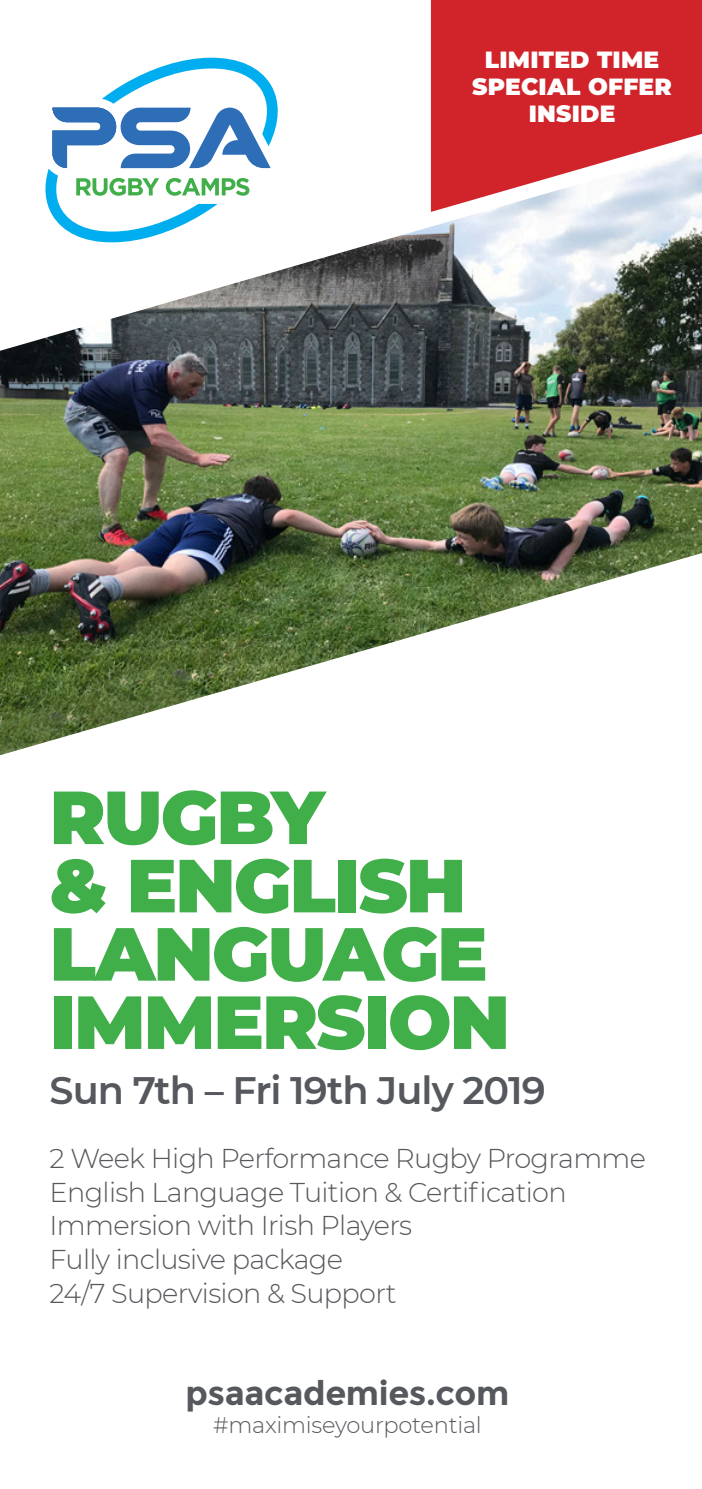
<style>
.page{position:relative;width:702px;height:1489px;background:#fff}
.page>*{position:absolute;margin:0;border:0;box-sizing:border-box;transform-origin:0 0}
.t1{font:900 75px/68.2px "Montserrat";letter-spacing:-.025em;color:#40ae49}
.t2{font:600 38.25px "Montserrat";letter-spacing:-.025em;color:#55585c}
.t3{font:700 33.75px "Montserrat";letter-spacing:-.01em;color:#55585c}
.t4{font:300 27.25px/33.8px "Montserrat";letter-spacing:-.025em;color:#55585c}
.t5{font:900 23.25px/27.2px "Montserrat";letter-spacing:.01em;color:#fff;text-align:center}
.t6{font:300 22.5px "Montserrat";letter-spacing:-.01em;color:#55585c}
</style>
<div class="page">
<svg style="left:52px;top:57px;width:226px;height:92px"></svg>
<div style="left:431px;top:0;width:271px;height:149px;background:#d1232a"></div>
<img style="left:0;top:149px;width:702px;height:606px">
<p class="t5" style="left:472px;top:44px;width:201px">LIMITED TIME<br>SPECIAL OFFER<br>INSIDE</p>
<p class="t1" style="left:50px;top:778px;width:462px">RUGBY<br>&amp; ENGLISH<br>LANGUAGE<br>IMMERSION</p>
<p class="t2" style="left:50px;top:1063px;width:497px">Sun 7th – Fri 19th July 2019</p>
<p class="t4" style="left:50px;top:1140px;width:598px">2 Week High Performance Rugby Programme<br>English Language Tuition &amp; Certification<br>Immersion with Irish Players<br>Fully inclusive package<br>24/7 Supervision &amp; Support</p>
<p class="t3" style="left:185px;top:1372px;width:325px">psaacademies.com</p>
<p class="t6" style="left:213px;top:1409px;width:270px">#maximiseyourpotential</p>
</div>
